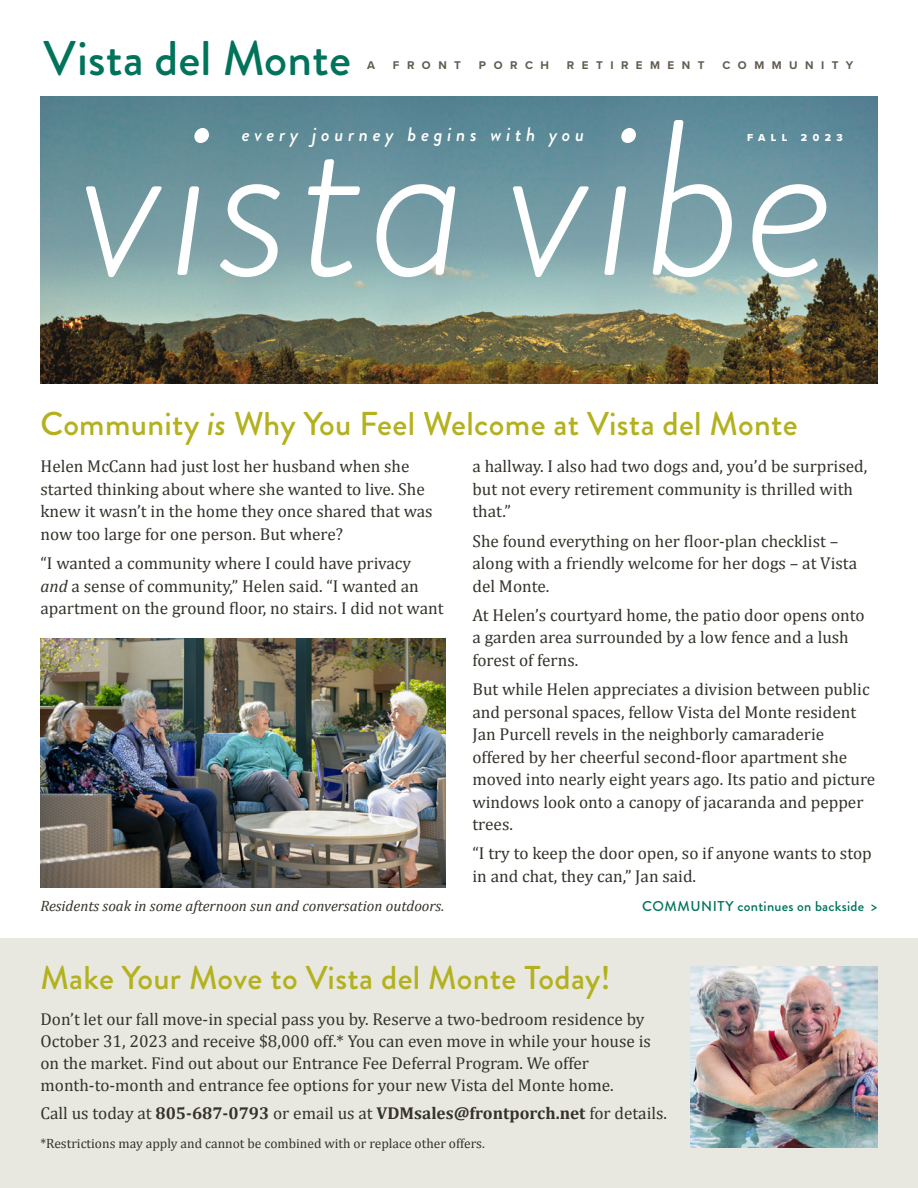
<style>
.page{position:relative;width:918px;height:1188px;background:#fff}
.page>*{position:absolute;margin:0;border:0;box-sizing:border-box;transform-origin:0 0}
.t1{font:500 48.75px "Brandon Grotesque";letter-spacing:.005em;color:#00735b}
.t2{font:500 33px "Brandon Grotesque";letter-spacing:.01em;color:#b3b11e}
.t3{font:italic 500 19.5px "Brandon Grotesque";letter-spacing:.235em;color:#fff}
.t4{font:17.25px/22.5px "Cambria";color:#35322a}
.t5{font:italic 15px "Cambria";color:#35322a}
.t6{font:500 14.25px "Brandon Grotesque";letter-spacing:.015em;color:#00735b}
.t7{font:13.5px "Cambria";color:#35322a}
.t8{font:700 11.7px "Proxima Nova";letter-spacing:.645em;color:#625d50}
.t9{font:10.5px "Proxima Nova Extrabld";letter-spacing:.515em;color:#fff}
.s1{font-style:italic}
.s2{font-weight:700}
</style>
<div class="page">
<div style="left:0;top:938px;width:918px;height:250px;background:#e8e8e0"></div>
<img style="left:40px;top:96px;width:838px;height:288px">
<svg style="left:86px;top:120px;width:740px;height:157px;background:#84a7af"></svg>
<img style="left:690px;top:966px;width:188px;height:182px">
<img style="left:40px;top:638px;width:406px;height:250px">
<h1 class="t1" style="left:43px;top:25px;width:309px">Vista del Monte</h1>
<p class="t8" style="left:367px;top:56px;width:9px">A</p>
<p class="t8" style="left:393px;top:56px;width:70px">FRONT</p>
<p class="t8" style="left:479px;top:56px;width:72px">PORCH</p>
<p class="t8" style="left:567px;top:56px;width:139px">RETIREMENT</p>
<p class="t8" style="left:723px;top:56px;width:132px">COMMUNITY</p>
<p class="t3" style="left:242px;top:121px;width:344px">every journey begins with you</p>
<p class="t9" style="left:747px;top:130px;width:42px">FALL</p>
<p class="t9" style="left:801px;top:130px;width:43px">2023</p>
<h2 class="t2" style="left:40px;top:401px;width:759px">Community <span class="s1">is</span> Why You Feel Welcome at Vista del Monte</h2>
<p class="t4" style="left:40px;top:455px;width:394px">Helen McCann had just lost her husband when she started thinking about where she wanted to live. She knew it wasn’t in the home they once shared that was now too large for one person. But where?</p>
<p class="t4" style="left:40px;top:552px;width:405px">“I wanted a community where I could have privacy<br><span class="s1">and</span> a sense of community,” Helen said. “I wanted an apartment on the ground floor, no stairs. I did not want</p>
<p class="t4" style="left:472px;top:455px;width:396px">a hallway. I also had two dogs and, you’d be surprised, but not every retirement community is thrilled with that.”</p>
<p class="t4" style="left:472px;top:529px;width:386px">She found everything on her floor-plan checklist – along with a friendly welcome for her dogs – at Vista del Monte.</p>
<p class="t4" style="left:472px;top:604px;width:394px">At Helen’s courtyard home, the patio door opens onto a garden area surrounded by a low fence and a lush forest of ferns.</p>
<p class="t4" style="left:472px;top:678px;width:404px">But while Helen appreciates a division between public and personal spaces, fellow Vista del Monte resident Jan Purcell revels in the neighborly camaraderie offered by her cheerful second-floor apartment she moved into nearly eight years ago. Its patio and picture windows look onto a canopy of jacaranda and pepper trees.</p>
<p class="t4" style="left:472px;top:842px;width:401px">“I try to keep the door open, so if anyone wants to stop in and chat, they can,” Jan said.</p>
<p class="t5" style="left:40px;top:896px;width:405px">Residents soak in some afternoon sun and conversation outdoors.</p>
<p class="t6" style="left:642px;top:897px;width:237px">COMMUNITY continues on backside &gt;</p>
<h2 class="t2" style="left:40px;top:955px;width:571px">Make Your Move to Vista del Monte Today!</h2>
<p class="t4" style="left:40px;top:1008px;width:612px;line-height:21.8px">Don’t let our fall move-in special pass you by. Reserve a two-bedroom residence by October 31, 2023 and receive $8,000 off.* You can even move in while your house is on the market. Find out about our Entrance Fee Deferral Program. We offer month-to-month and entrance fee options for your new Vista del Monte home.</p>
<p class="t4" style="left:40px;top:1102px;width:628px">Call us today at <span class="s2">805-687-0793</span> or email us at <span class="s2">VDMsales@frontporch.net</span> for details.</p>
<p class="t7" style="left:40px;top:1135px;width:446px">*Restrictions may apply and cannot be combined with or replace other offers.</p>
</div>
